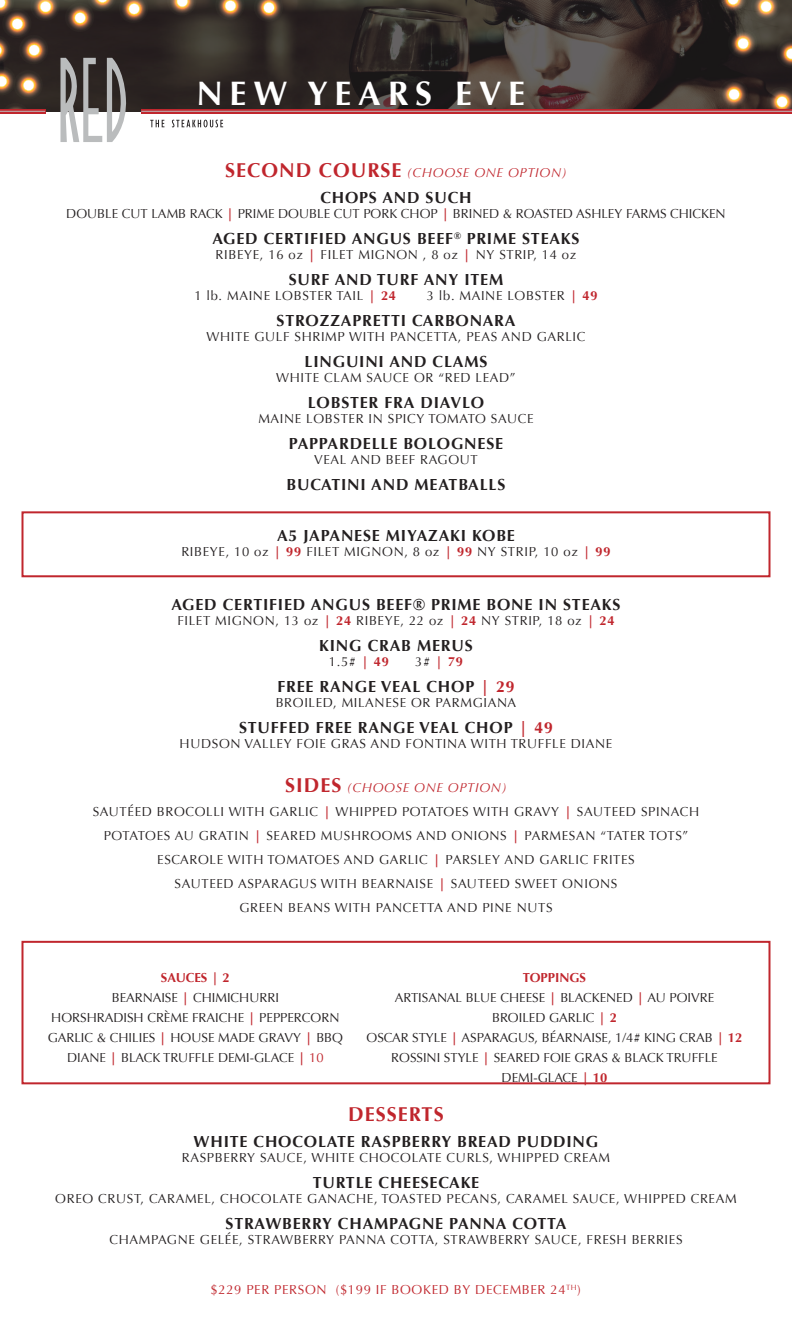
<style>
.page{position:relative;width:792px;height:1332px;background:#fff}
.page>*{position:absolute;margin:0;border:0;box-sizing:border-box;transform-origin:0 0}
.t1{font:700 33.9px "Optima";letter-spacing:.2em;color:#fff}
.t2{font:700 20px "Optima";letter-spacing:.05em;color:#c0262d}
.t3{font:700 16px "Optima";letter-spacing:.05em;color:#231f20}
.t4{font:13px/24px "Optima";letter-spacing:.05em;color:#231f20;text-align:center}
.t5{font:13px/20px "Optima";color:#231f20;text-align:center}
.t6{font:13px "Optima";letter-spacing:.05em;color:#c0262d}
.t7{font:italic 13px "Optima";letter-spacing:.05em;color:#c0262d}
.t8{font:700 13px "Optima";color:#c0262d}
.s1{font-weight:700;font-style:normal;font-size:20px}
.s2{font-weight:700;color:#c0262d}
.s3{font-weight:400;color:#231f20}
.s4{color:#c0262d}
.s5{font-weight:700;font-size:20px;color:#c0262d}
.s6{font-style:italic;color:#c0262d}
</style>
<div class="page">
<img style="left:245px;top:0;width:547px;height:109px">
<svg style="left:767px;top:87px;width:25px;height:22px"></svg>
<svg style="left:728px;top:28px;width:29px;height:30px"></svg>
<svg style="left:776px;top:39px;width:16px;height:29px"></svg>
<svg style="left:254px;top:0;width:29px;height:22px"></svg>
<svg style="left:718px;top:0;width:62px;height:21px"></svg>
<svg style="left:719px;top:79px;width:29px;height:30px"></svg>
<svg style="left:245px;top:109px;width:547px;height:4px;background:#bf3037"></svg>
<hr style="left:141px;top:111px;width:651px;height:1px;background:#babcbd">
<svg style="left:0;top:0;width:245px;height:142px"></svg>
<div style="left:22px;top:511px;width:748px;height:66px;border:2px solid #c0262d"></div>
<div style="left:22px;top:941px;width:748px;height:143px;border:2px solid #c0262d"></div>
<h1 class="t1" style="left:197px;top:74px;width:330px">NEW YEARS EVE</h1>
<p class="t7" style="left:225px;top:165px;width:343px"><span class="s1">SECOND COURSE</span> (CHOOSE ONE OPTION)</p>
<p class="t3" style="left:320px;top:188px;width:153px">CHOPS AND SUCH</p>
<p class="t5" style="left:66px;top:204px;width:661px">DOUBLE CUT LAMB RACK <span class="s2">|</span> PRIME DOUBLE CUT PORK CHOP <span class="s2">|</span> BRINED &amp; ROASTED ASHLEY FARMS CHICKEN</p>
<p class="t3" style="left:212px;top:229px;width:369px">AGED CERTIFIED ANGUS BEEF<sup>®</sup> PRIME STEAKS</p>
<p class="t4" style="left:216px;top:243px;width:362px">RIBEYE, 16 oz <span class="s2">|</span> FILET MIGNON , 8 oz <span class="s2">|</span> NY STRIP, 14 oz</p>
<p class="t3" style="left:289px;top:270px;width:216px">SURF AND TURF ANY ITEM</p>
<p class="t4" style="left:194px;top:284px;width:203px">1 lb. MAINE LOBSTER TAIL <span class="s2">| 24</span></p>
<p class="t4" style="left:427px;top:284px;width:172px">3 lb. MAINE LOBSTER <span class="s2">| 49</span></p>
<p class="t3" style="left:277px;top:311px;width:240px">STROZZAPRETTI CARBONARA</p>
<p class="t4" style="left:206px;top:325px;width:381px">WHITE GULF SHRIMP WITH PANCETTA, PEAS AND GARLIC</p>
<p class="t3" style="left:305px;top:352px;width:184px">LINGUINI AND CLAMS</p>
<p class="t4" style="left:276px;top:366px;width:241px">WHITE CLAM SAUCE OR “RED LEAD”</p>
<p class="t3" style="left:308px;top:393px;width:178px">LOBSTER FRA DIAVLO</p>
<p class="t4" style="left:258px;top:407px;width:277px">MAINE LOBSTER IN SPICY TOMATO SAUCE</p>
<p class="t3" style="left:289px;top:434px;width:216px">PAPPARDELLE BOLOGNESE</p>
<p class="t4" style="left:314px;top:448px;width:165px">VEAL AND BEEF RAGOUT</p>
<p class="t3" style="left:287px;top:475px;width:220px">BUCATINI AND MEATBALLS</p>
<p class="t3" style="left:277px;top:526px;width:239px">A5 JAPANESE MIYAZAKI KOBE</p>
<p class="t4" style="left:181px;top:540px;width:431px">RIBEYE, 10 oz <span class="s2">| 99</span> FILET MIGNON, 8 oz <span class="s2">| 99</span> NY STRIP, 10 oz <span class="s2">| 99</span></p>
<p class="t3" style="left:171px;top:595px;width:451px">AGED CERTIFIED ANGUS BEEF® PRIME BONE IN STEAKS</p>
<p class="t4" style="left:177px;top:609px;width:439px">FILET MIGNON, 13 oz <span class="s2">| 24</span> RIBEYE, 22 oz <span class="s2">| 24</span> NY STRIP, 18 oz <span class="s2">| 24</span></p>
<p class="t3" style="left:319px;top:636px;width:155px">KING CRAB MERUS</p>
<p class="t4" style="left:329px;top:650px;width:62px">1.5# <span class="s2">| 49</span></p>
<p class="t8" style="left:415px;top:654px;width:49px"><span class="s3">3#</span> | 79</p>
<p class="t3" style="left:277px;top:677px;width:239px">FREE RANGE VEAL CHOP <span class="s4">| 29</span></p>
<p class="t4" style="left:276px;top:691px;width:242px">BROILED, MILANESE OR PARMGIANA</p>
<p class="t3" style="left:239px;top:718px;width:315px">STUFFED FREE RANGE VEAL CHOP <span class="s4">| 49</span></p>
<p class="t4" style="left:180px;top:732px;width:434px">HUDSON VALLEY FOIE GRAS AND FONTINA WITH TRUFFLE DIANE</p>
<p class="t4" style="left:93px;top:776px;width:608px"><span class="s5">SIDES</span> <span class="s6">(CHOOSE ONE OPTION)<br></span>SAUTÉED BROCOLLI WITH GARLIC <span class="s2">|</span> WHIPPED POTATOES WITH GRAVY <span class="s2">|</span> SAUTEED SPINACH POTATOES AU GRATIN <span class="s2">|</span> SEARED MUSHROOMS AND ONIONS <span class="s2">|</span> PARMESAN “TATER TOTS” ESCAROLE WITH TOMATOES AND GARLIC <span class="s2">|</span> PARSLEY AND GARLIC FRITES<br>SAUTEED ASPARAGUS WITH BEARNAISE <span class="s2">|</span> SAUTEED SWEET ONIONS<br>GREEN BEANS WITH PANCETTA AND PINE NUTS</p>
<p class="t5" style="left:48px;top:967px;width:297px"><span class="s2">SAUCES | 2<br></span>BEARNAISE <span class="s2">|</span> CHIMICHURRI<br>HORSHRADISH CRÈME FRAICHE <span class="s2">|</span> PEPPERCORN<br>GARLIC &amp; CHILIES <span class="s2">|</span> HOUSE MADE GRAVY <span class="s2">|</span> BBQ<br>DIANE <span class="s2">|</span> BLACK TRUFFLE DEMI-GLACE <span class="s2">|</span> <span class="s4">10</span></p>
<p class="t5" style="left:367px;top:967px;width:377px"><span class="s2">TOPPINGS<br></span>ARTISANAL BLUE CHEESE <span class="s2">|</span> BLACKENED <span class="s2">|</span> AU POIVRE<br>BROILED GARLIC <span class="s2">| 2<br></span>OSCAR STYLE <span class="s2">|</span> ASPARAGUS, BÉARNAISE, 1/4# KING CRAB <span class="s2">| 12<br></span>ROSSINI STYLE <span class="s2">|</span> SEARED FOIE GRAS &amp; BLACK TRUFFLE<br>DEMI-GLACE <span class="s2">| 10</span></p>
<h2 class="t2" style="left:348px;top:1102px;width:97px">DESSERTS</h2>
<p class="t3" style="left:194px;top:1132px;width:406px">WHITE CHOCOLATE RASPBERRY BREAD PUDDING</p>
<p class="t4" style="left:182px;top:1146px;width:430px">RASPBERRY SAUCE, WHITE CHOCOLATE CURLS, WHIPPED CREAM</p>
<p class="t3" style="left:313px;top:1173px;width:168px">TURTLE CHEESECAKE</p>
<p class="t4" style="left:55px;top:1187px;width:683px">OREO CRUST, CARAMEL, CHOCOLATE GANACHE, TOASTED PECANS, CARAMEL SAUCE, WHIPPED CREAM</p>
<p class="t3" style="left:226px;top:1214px;width:342px">STRAWBERRY CHAMPAGNE PANNA COTTA</p>
<p class="t4" style="left:109px;top:1228px;width:575px">CHAMPAGNE GELÉE, STRAWBERRY PANNA COTTA, STRAWBERRY SAUCE, FRESH BERRIES</p>
<p class="t6" style="left:211px;top:1282px;width:372px">$229 PER PERSON ($199 IF BOOKED BY DECEMBER 24<sup>TH</sup>)</p>
</div>
